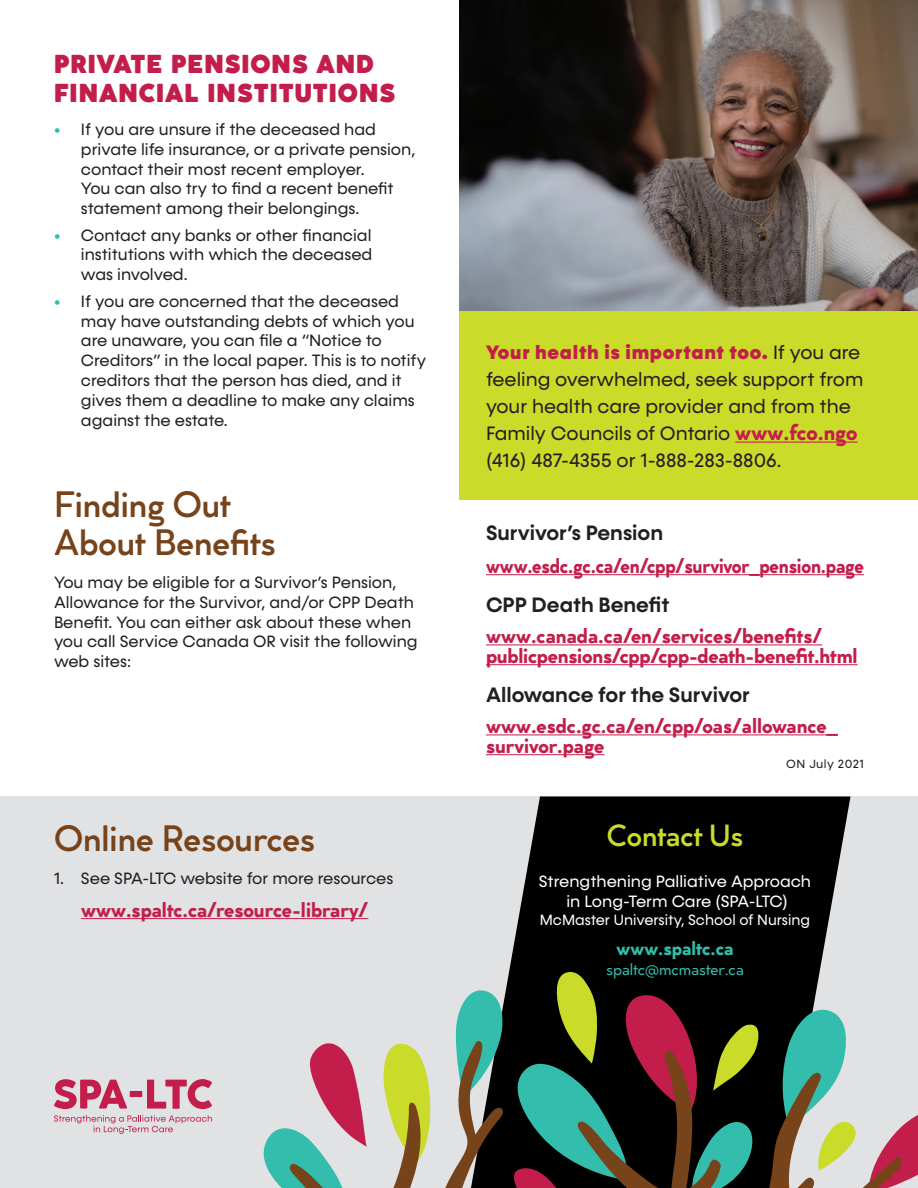
<style>
.page{position:relative;width:918px;height:1188px;background:#fff}
.page>*{position:absolute;margin:0;border:0;box-sizing:border-box;transform-origin:0 0}
.t1{font:500 36px/37.5px "Cocogoose Classic";color:#77431b}
.t2{font:500 30px "Cocogoose Classic";color:#cadb2a}
.t3{font:900 25.5px/28.5px "Cocogoose Classic";letter-spacing:.04em;color:#c31e4b}
.t4{font:700 21px/19.8px "Cocogoose Classic";letter-spacing:-.005em;color:#c31e4b}
.t5{font:600 21px "Konnect";color:#231f20}
.t6{font:700 21px "Cocogoose Classic";letter-spacing:-.005em;color:#c31e4b;scale:.93 1}
.t7{font:19.5px/27px "Konnect";color:#231f20}
.t8{font:700 19.5px "Cocogoose Classic";color:#33bdac}
.t9{font:16.5px/19.8px "Konnect";color:#231f20}
.t10{font:16.5px/19.8px "Konnect";color:#fff;text-align:center}
.t11{font:16.5px "Cocogoose Classic";color:#33bdac}
.t12{font:15px "Konnect";color:#fff}
.t13{font:12px "Konnect";letter-spacing:.04em;color:#231f20}
.s1{font-weight:900;color:#33bdac}
.s2{font-weight:900;color:#c31e4b}
.s3{font-family:"Cocogoose Classic";font-weight:700;font-size:22.5px;color:#c31e4b}
</style>
<div class="page">
<div style="left:459px;top:0;width:459px;height:500px;background:#cadb2a"></div>
<hr style="left:735px;top:442px;width:123px;height:1px;background:#c31e4b">
<hr style="left:486px;top:574px;width:378px;height:1px;background:#c31e4b">
<hr style="left:486px;top:644px;width:336px;height:1px;background:#c31e4b">
<hr style="left:486px;top:664px;width:372px;height:1px;background:#c31e4b">
<hr style="left:486px;top:734px;width:352px;height:1px;background:#c31e4b">
<hr style="left:486px;top:754px;width:119px;height:1px;background:#c31e4b">
<div style="left:0;top:796px;width:918px;height:392px;background:#e1e2e4"></div>
<svg style="left:509px;top:796px;width:342px;height:245px;background:#181819"></svg>
<svg style="left:455px;top:972px;width:310px;height:69px;background:#403e2d"></svg>
<svg style="left:781px;top:1005px;width:70px;height:36px"></svg>
<svg style="left:264px;top:1041px;width:654px;height:147px"></svg>
<hr style="left:81px;top:918px;width:287px;height:1px;background:#c31e4b">
<svg style="left:54px;top:1079px;width:73px;height:30px"></svg>
<div style="left:130px;top:1091px;width:12px;height:6px;background:#c31e4b"></div>
<svg style="left:147px;top:1079px;width:65px;height:30px"></svg>
<svg style="left:54px;top:1115px;width:158px;height:19px"></svg>
<img style="left:459px;top:0;width:459px;height:310px">
<h3 class="t3" style="left:54px;top:49px;width:343px">PRIVATE PENSIONS AND<br>FINANCIAL INSTITUTIONS</h3>
<p class="t9" style="left:81px;top:120px;width:336px;text-indent:-27px"><span class="s1">•</span> If you are unsure if the deceased had private life insurance, or a private pension, contact their most recent employer.<br>You can also try to find a recent benefit statement among their belongings.</p>
<p class="t9" style="left:81px;top:225px;width:293px;text-align:justify;text-indent:-27px"><span class="s1">•</span> Contact any banks or other financial institutions with which the deceased was involved.</p>
<p class="t9" style="left:81px;top:292px;width:347px;text-indent:-27px"><span class="s1">•</span> If you are concerned that the deceased may have outstanding debts of which you are unaware, you can file a “Notice to Creditors” in the local paper. This is to notify creditors that the person has died, and it gives them a deadline to make any claims against the estate.</p>
<h1 class="t1" style="left:54px;top:484px;width:223px">Finding Out<br>About Benefits</h1>
<p class="t9" style="left:54px;top:573px;width:365px">You may be eligible for a Survivor’s Pension, Allowance for the Survivor, and/or CPP Death Benefit. You can either ask about these when you call Service Canada OR visit the following web sites:</p>
<h1 class="t1" style="left:54px;top:817px;width:263px">Online Resources</h1>
<p class="t9" style="left:54px;top:869px;width:341px">1. See SPA-LTC website for more resources</p>
<p class="t4" style="left:81px;top:899px;width:289px">www.spaltc.ca/resource-library/</p>
<p class="t7" style="left:486px;top:340px;width:379px"><span class="s2">Your health is important too.</span> If you are feeling overwhelmed, seek support from your health care provider and from the Family Councils of Ontario <span class="s3">www.fco.ngo </span>(416) 487-4355 or 1-888-283-8806.</p>
<p class="t5" style="left:486px;top:520px;width:179px">Survivor’s Pension</p>
<p class="t6" style="left:486px;top:550px;width:408px">www.esdc.gc.ca/en/cpp/survivor_pension.page</p>
<p class="t5" style="left:486px;top:592px;width:185px">CPP Death Benefit</p>
<p class="t4" style="left:486px;top:625px;width:373px">www.canada.ca/en/services/benefits/ publicpensions/cpp/cpp-death-benefit.html</p>
<p class="t5" style="left:486px;top:682px;width:265px">Allowance for the Survivor</p>
<p class="t4" style="left:486px;top:715px;width:353px">www.esdc.gc.ca/en/cpp/oas/allowance_ survivor.page</p>
<p class="t13" style="left:786px;top:757px;width:79px">ON July 2021</p>
<h2 class="t2" style="left:607px;top:813px;width:138px">Contact Us</h2>
<p class="t10" style="left:539px;top:872px;width:274px">Strengthening Palliative Approach in Long-Term Care (SPA-LTC)</p>
<p class="t12" style="left:540px;top:911px;width:272px">McMaster University, School of Nursing</p>
<p class="t8" style="left:616px;top:934px;width:119px">www.spaltc.ca</p>
<p class="t11" style="left:606px;top:957px;width:139px">spaltc@mcmaster.ca</p>
</div>
